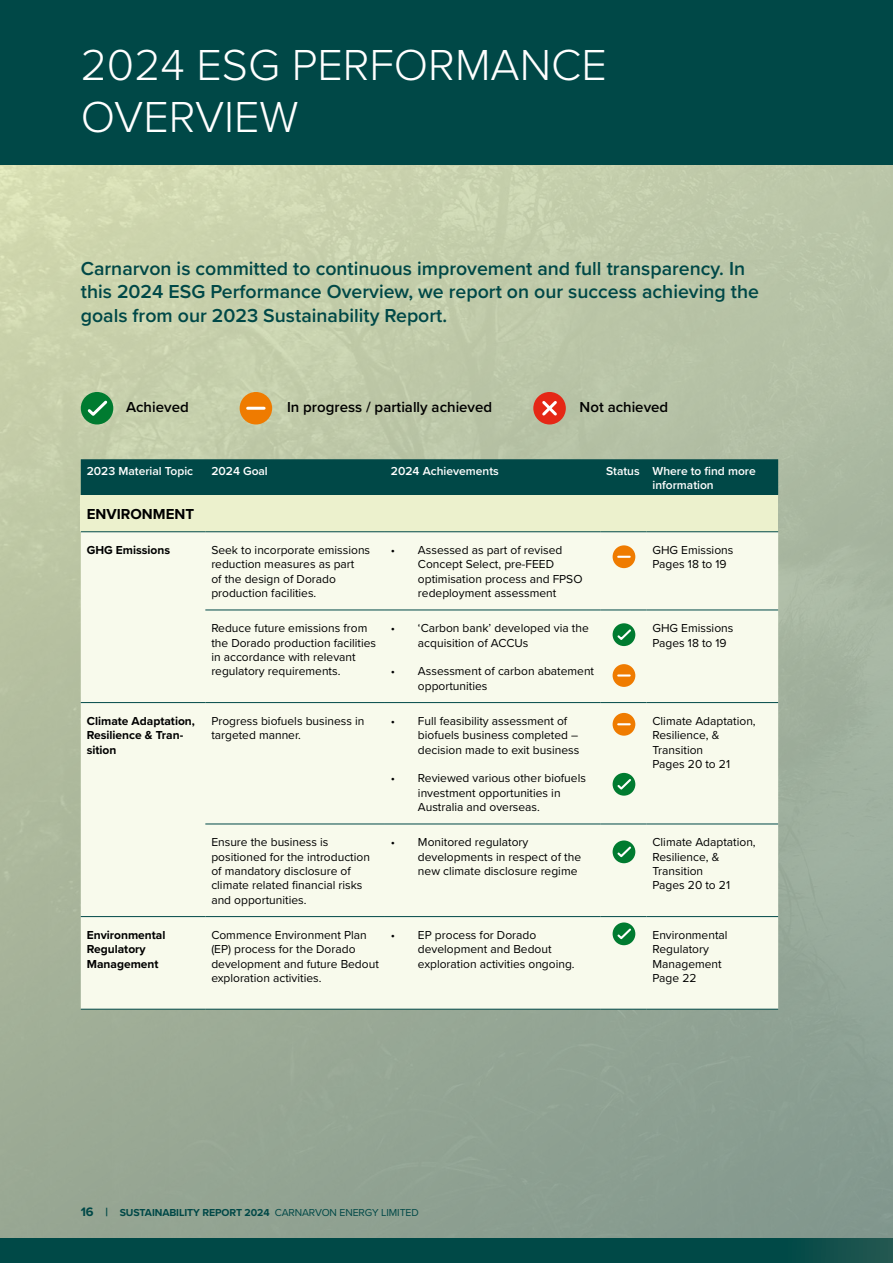
<style>
.page{position:relative;width:893px;height:1263px;background:#fff}
.page>*{position:absolute;margin:0;border:0;box-sizing:border-box;transform-origin:0 0}
.t1{font:300 45px/52.5px "Proxima Nova";color:#fff}
.t2{font:600 19.5px/23.4px "Proxima Nova";color:#004847}
.t3{font:600 15px "Proxima Nova";color:#000}
.t4{font:700 15px "Proxima Nova";color:#000}
.t5{font:12px/14.4px "Proxima Nova";color:#000}
.t6{font:700 12px/14.4px "Proxima Nova";color:#000}
.t7{font:600 12px/14.4px "Proxima Nova";color:#fff;text-align:center}
.t8{font:700 10.5px "Proxima Nova";letter-spacing:-.01em;color:#004847}
.s1{font-size:12.75px}
.s2{font-size:12px}
.s3{font-weight:400}
</style>
<div class="page">
<div style="left:0;top:0;width:893px;height:166px;background:#004847"></div>
<svg style="left:0;top:1237px;width:893px;height:26px"></svg>
<img style="left:0;top:166px;width:893px;height:1071px">
<div style="left:81px;top:459px;width:697px;height:36px;background:#004847"></div>
<div style="left:81px;top:495px;width:697px;height:37px;background:#ecf1cd"></div>
<div style="left:81px;top:532px;width:697px;height:477px;background:#f8faec"></div>
<hr style="left:81px;top:531px;width:124px;height:1px;background:#004847">
<hr style="left:205px;top:531px;width:180px;height:1px;background:#004847">
<hr style="left:385px;top:531px;width:215px;height:1px;background:#004847">
<hr style="left:600px;top:531px;width:46px;height:1px;background:#004847">
<hr style="left:646px;top:531px;width:132px;height:1px;background:#004847">
<hr style="left:205px;top:610px;width:180px;height:1px;background:#004847">
<hr style="left:385px;top:610px;width:215px;height:1px;background:#004847">
<hr style="left:600px;top:610px;width:46px;height:1px;background:#004847">
<hr style="left:646px;top:610px;width:132px;height:1px;background:#004847">
<hr style="left:81px;top:702px;width:124px;height:1px;background:#004847">
<hr style="left:205px;top:702px;width:180px;height:1px;background:#004847">
<hr style="left:385px;top:702px;width:215px;height:1px;background:#004847">
<hr style="left:600px;top:702px;width:46px;height:1px;background:#004847">
<hr style="left:646px;top:702px;width:132px;height:1px;background:#004847">
<hr style="left:205px;top:824px;width:180px;height:1px;background:#004847">
<hr style="left:385px;top:824px;width:215px;height:1px;background:#004847">
<hr style="left:600px;top:824px;width:46px;height:1px;background:#004847">
<hr style="left:646px;top:824px;width:132px;height:1px;background:#004847">
<hr style="left:81px;top:916px;width:124px;height:1px;background:#004847">
<hr style="left:205px;top:916px;width:180px;height:1px;background:#004847">
<hr style="left:385px;top:916px;width:215px;height:1px;background:#004847">
<hr style="left:600px;top:916px;width:46px;height:1px;background:#004847">
<hr style="left:646px;top:916px;width:132px;height:1px;background:#004847">
<hr style="left:81px;top:1009px;width:124px;height:1px;background:#004847">
<hr style="left:205px;top:1009px;width:180px;height:1px;background:#004847">
<hr style="left:385px;top:1009px;width:215px;height:1px;background:#004847">
<hr style="left:600px;top:1009px;width:46px;height:1px;background:#004847">
<hr style="left:646px;top:1009px;width:132px;height:1px;background:#004847">
<div style="left:81px;top:392px;width:32px;height:32px;background:#007b30;border-radius:50%"></div>
<svg style="left:87px;top:398px;width:23px;height:18px"></svg>
<div style="left:240px;top:392px;width:32px;height:32px;background:#ef7b00;border-radius:50%"></div>
<hr style="left:248px;top:407px;width:16px;height:3px;background:#fff">
<div style="left:533px;top:392px;width:33px;height:32px;background:#e52716;border-radius:50%"></div>
<svg style="left:542px;top:401px;width:15px;height:15px"></svg>
<div style="left:613px;top:623px;width:22px;height:23px;background:#007b30;border-radius:50%"></div>
<svg style="left:615px;top:627px;width:18px;height:15px"></svg>
<div style="left:613px;top:773px;width:22px;height:23px;background:#007b30;border-radius:50%"></div>
<svg style="left:617px;top:779px;width:14px;height:11px"></svg>
<div style="left:613px;top:840px;width:22px;height:23px;background:#007b30;border-radius:50%"></div>
<svg style="left:617px;top:846px;width:14px;height:12px"></svg>
<div style="left:613px;top:922px;width:22px;height:23px;background:#007b30;border-radius:50%"></div>
<svg style="left:617px;top:928px;width:14px;height:12px"></svg>
<div style="left:613px;top:545px;width:22px;height:23px;background:#ef7b00;border-radius:50%"></div>
<svg style="left:618px;top:556px;width:12px;height:2px"></svg>
<div style="left:613px;top:664px;width:22px;height:23px;background:#ef7b00;border-radius:50%"></div>
<svg style="left:618px;top:674px;width:12px;height:2px"></svg>
<div style="left:613px;top:713px;width:22px;height:23px;background:#ef7b00;border-radius:50%"></div>
<svg style="left:618px;top:723px;width:12px;height:2px"></svg>
<h1 class="t1" style="left:81px;top:36px;width:527px">2024 ESG PERFORMANCE<br>OVERVIEW</h1>
<h2 class="t2" style="left:81px;top:256px;width:680px">Carnarvon is committed to continuous improvement and full transparency. In this 2024 ESG Performance Overview, we report on our success achieving the goals from our 2023 Sustainability Report.</h2>
<p class="t3" style="left:126px;top:396px;width:64px">Achieved</p>
<p class="t3" style="left:287px;top:396px;width:207px">In progress / partially achieved</p>
<p class="t3" style="left:580px;top:396px;width:90px">Not achieved</p>
<p class="t7" style="left:87px;top:463px;width:108px">2023 Material Topic</p>
<p class="t7" style="left:211px;top:463px;width:58px">2024 Goal</p>
<p class="t7" style="left:391px;top:463px;width:109px">2024 Achievements</p>
<p class="t7" style="left:606px;top:463px;width:151px">Status Where to find more information</p>
<p class="t4" style="left:87px;top:503px;width:109px">ENVIRONMENT</p>
<p class="t6" style="left:87px;top:542px;width:85px">GHG Emissions</p>
<p class="t5" style="left:211px;top:542px;width:160px">Seek to incorporate emissions reduction measures as part<br>of the design of Dorado production facilities.</p>
<p class="t5" style="left:418px;top:542px;width:166px;text-indent:-27px">• Assessed as part of revised<br>Concept Select, pre-FEED optimisation process and FPSO redeployment assessment</p>
<p class="t5" style="left:652px;top:542px;width:82px">GHG Emissions<br>Pages 18 to 19</p>
<p class="t5" style="left:211px;top:620px;width:166px">Reduce future emissions from the Dorado production facilities in accordance with relevant regulatory requirements.</p>
<p class="t5" style="left:418px;top:620px;width:172px;text-indent:-27px">• ‘Carbon bank’ developed via the acquisition of ACCUs</p>
<p class="t5" style="left:652px;top:620px;width:82px">GHG Emissions<br>Pages 18 to 19</p>
<p class="t5" style="left:418px;top:664px;width:178px;text-indent:-27px">• Assessment of carbon abatement opportunities</p>
<p class="t6" style="left:87px;top:713px;width:110px">Climate Adaptation,<br>Resilience &amp; Tran&shy;sition</p>
<p class="t5" style="left:211px;top:713px;width:155px">Progress biofuels business in targeted manner.</p>
<p class="t5" style="left:418px;top:713px;width:163px;text-indent:-27px">• Full feasibility assessment of biofuels business completed – decision made to exit business</p>
<p class="t5" style="left:418px;top:771px;width:169px;text-indent:-27px">• Reviewed various other biofuels investment opportunities in<br>Australia and overseas.</p>
<p class="t5" style="left:652px;top:713px;width:105px">Climate Adaptation,<br>Resilience, &amp;<br>Transition<br>Pages 20 to 21</p>
<p class="t5" style="left:211px;top:834px;width:160px">Ensure the business is positioned for the introduction of mandatory disclosure of climate related financial risks and opportunities.</p>
<p class="t5" style="left:418px;top:834px;width:165px;text-indent:-27px">• Monitored regulatory developments in respect of the new climate disclosure regime</p>
<p class="t5" style="left:652px;top:834px;width:105px">Climate Adaptation,<br>Resilience, &amp;<br>Transition<br>Pages 20 to 21</p>
<p class="t6" style="left:87px;top:927px;width:80px">Environmental<br>Regulatory<br>Management</p>
<p class="t5" style="left:211px;top:927px;width:169px">Commence Environment Plan (EP) process for the Dorado development and future Bedout exploration activities.</p>
<p class="t5" style="left:418px;top:927px;width:158px;text-indent:-27px">• EP process for Dorado development and Bedout exploration activities ongoing.</p>
<p class="t5" style="left:652px;top:927px;width:77px">Environmental<br>Regulatory<br>Management<br>Page 22</p>
<p class="t8" style="left:81px;top:1205px;width:340px"><span class="s1">16</span> <span class="s2">|</span> SUSTAINABILITY REPORT 2024 <span class="s3">CARNARVON ENERGY LIMITED</span></p>
</div>
